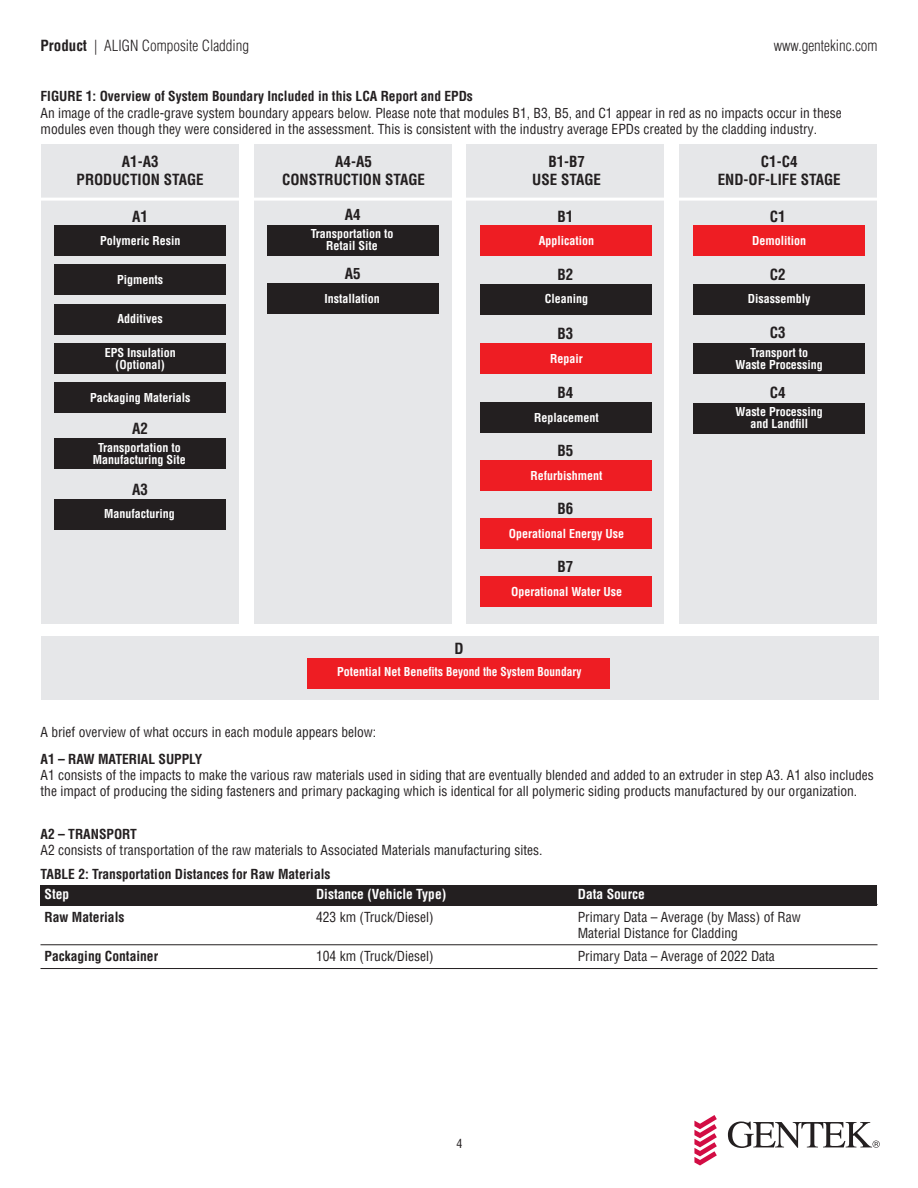
<style>
.page{position:relative;width:918px;height:1188px;background:#fff}
.page>*{position:absolute;margin:0;border:0;box-sizing:border-box;transform-origin:0 0}
.t1{font:700 condensed 15px/18px "Helvetica LT Pro";color:#231f20;text-align:center}
.t2{font:300 condensed 15px "Helvetica LT Pro";color:#231f20}
.t3{font:condensed 13.5px/16.2px "Helvetica LT Pro";color:#231f20}
.t4{font:700 condensed 13.5px "Helvetica LT Pro";color:#231f20}
.t5{font:700 condensed 13.5px "Helvetica LT Pro";color:#fff}
.t6{font:700 condensed 12px/12px "Helvetica LT Pro";color:#fff;text-align:center}
.t7{font:condensed 12px "Helvetica LT Pro";color:#231f20}
.s1{font-weight:700}
</style>
<div class="page">
<svg style="left:694px;top:1115px;width:23px;height:50px"></svg>
<svg style="left:728px;top:1121px;width:152px;height:27px"></svg>
<div style="left:466px;top:144px;width:198px;height:480px;background:#e6e7e9"></div>
<div style="left:679px;top:144px;width:198px;height:480px;background:#e6e7e9"></div>
<div style="left:41px;top:636px;width:838px;height:64px;background:#e6e7e9"></div>
<div style="left:308px;top:658px;width:302px;height:30px;background:#ee1d23"></div>
<div style="left:693px;top:225px;width:172px;height:31px;background:#ee1d23"></div>
<div style="left:481px;top:225px;width:171px;height:31px;background:#ee1d23"></div>
<div style="left:481px;top:577px;width:171px;height:30px;background:#ee1d23"></div>
<div style="left:481px;top:518px;width:171px;height:31px;background:#ee1d23"></div>
<div style="left:481px;top:460px;width:171px;height:31px;background:#ee1d23"></div>
<div style="left:481px;top:344px;width:171px;height:30px;background:#ee1d23"></div>
<div style="left:40px;top:885px;width:838px;height:20px;background:#231f20"></div>
<hr style="left:40px;top:968px;width:838px;height:1px;background:#231f20">
<hr style="left:40px;top:945px;width:838px;height:1px;background:#231f20">
<div style="left:41px;top:144px;width:198px;height:480px;background:#e6e7e9"></div>
<div style="left:54px;top:383px;width:172px;height:30px;background:#231f20"></div>
<div style="left:54px;top:439px;width:172px;height:30px;background:#231f20"></div>
<div style="left:54px;top:499px;width:172px;height:30px;background:#231f20"></div>
<div style="left:54px;top:304px;width:172px;height:30px;background:#231f20"></div>
<div style="left:54px;top:343px;width:172px;height:31px;background:#231f20"></div>
<div style="left:254px;top:144px;width:198px;height:480px;background:#e6e7e9"></div>
<div style="left:267px;top:225px;width:171px;height:30px;background:#231f20"></div>
<div style="left:267px;top:283px;width:171px;height:30px;background:#231f20"></div>
<div style="left:481px;top:402px;width:171px;height:31px;background:#231f20"></div>
<div style="left:481px;top:284px;width:171px;height:30px;background:#231f20"></div>
<div style="left:693px;top:403px;width:172px;height:30px;background:#231f20"></div>
<div style="left:693px;top:343px;width:172px;height:31px;background:#231f20"></div>
<div style="left:693px;top:284px;width:172px;height:30px;background:#231f20"></div>
<div style="left:54px;top:265px;width:172px;height:30px;background:#231f20"></div>
<div style="left:54px;top:225px;width:172px;height:31px;background:#231f20"></div>
<hr style="left:35px;top:198px;width:208px;height:3px;background:#fff">
<hr style="left:248px;top:198px;width:208px;height:3px;background:#fff">
<hr style="left:461px;top:198px;width:208px;height:3px;background:#fff">
<hr style="left:674px;top:198px;width:208px;height:3px;background:#fff">
<p class="t2" style="left:40px;top:36px;width:210px"><span class="s1">Product</span> | ALIGN Composite Cladding</p>
<p class="t2" style="left:774px;top:36px;width:105px">www.gentekinc.com</p>
<p class="t4" style="left:40px;top:88px;width:434px">FIGURE 1: Overview of System Boundary Included in this LCA Report and EPDs</p>
<p class="t3" style="left:40px;top:105px;width:803px">An image of the cradle-grave system boundary appears below. Please note that modules B1, B3, B5, and C1 appear in red as no impacts occur in these modules even though they were considered in the assessment. This is consistent with the industry average EPDs created by the cladding industry.</p>
<p class="t1" style="left:77px;top:152px;width:129px">A1-A3<br>PRODUCTION STAGE</p>
<p class="t1" style="left:282px;top:152px;width:144px">A4-A5<br>CONSTRUCTION STAGE</p>
<p class="t1" style="left:532px;top:152px;width:70px">B1-B7<br>USE STAGE</p>
<p class="t1" style="left:718px;top:152px;width:124px">C1-C4<br>END-OF-LIFE STAGE</p>
<p class="t1" style="left:345px;top:206px;width:17px">A4</p>
<p class="t1" style="left:770px;top:207px;width:17px">C1</p>
<p class="t1" style="left:557px;top:207px;width:17px">B1</p>
<p class="t1" style="left:132px;top:207px;width:17px">A1</p>
<p class="t6" style="left:311px;top:227px;width:84px">Transportation to<br>Retail Site</p>
<p class="t6" style="left:100px;top:234px;width:82px">Polymeric Resin</p>
<p class="t6" style="left:539px;top:234px;width:57px">Application</p>
<p class="t6" style="left:117px;top:273px;width:48px">Pigments</p>
<p class="t6" style="left:118px;top:313px;width:47px">Additives</p>
<p class="t6" style="left:105px;top:346px;width:73px">EPS Insulation (Optional)</p>
<p class="t6" style="left:90px;top:391px;width:102px">Packaging Materials</p>
<p class="t1" style="left:132px;top:420px;width:17px">A2</p>
<p class="t6" style="left:93px;top:441px;width:95px">Transportation to<br>Manufacturing Site</p>
<p class="t1" style="left:132px;top:480px;width:17px">A3</p>
<p class="t6" style="left:104px;top:508px;width:72px">Manufacturing</p>
<p class="t1" style="left:345px;top:264px;width:17px">A5</p>
<p class="t6" style="left:324px;top:292px;width:57px">Installation</p>
<p class="t1" style="left:454px;top:639px;width:11px">D</p>
<p class="t1" style="left:557px;top:265px;width:17px">B2</p>
<p class="t6" style="left:545px;top:293px;width:45px">Cleaning</p>
<p class="t1" style="left:557px;top:324px;width:17px">B3</p>
<p class="t6" style="left:550px;top:352px;width:34px">Repair</p>
<p class="t1" style="left:557px;top:383px;width:17px">B4</p>
<p class="t6" style="left:534px;top:411px;width:66px">Replacement</p>
<p class="t1" style="left:557px;top:441px;width:17px">B5</p>
<p class="t6" style="left:531px;top:469px;width:73px">Refurbishment</p>
<p class="t1" style="left:557px;top:499px;width:17px">B6</p>
<p class="t6" style="left:509px;top:527px;width:117px">Operational Energy Use</p>
<p class="t1" style="left:557px;top:557px;width:17px">B7</p>
<p class="t6" style="left:511px;top:585px;width:113px">Operational Water Use</p>
<p class="t6" style="left:337px;top:666px;width:246px">Potential Net Benefits Beyond the System Boundary</p>
<p class="t6" style="left:752px;top:234px;width:56px">Demolition</p>
<p class="t1" style="left:770px;top:265px;width:17px">C2</p>
<p class="t6" style="left:748px;top:292px;width:64px">Disassembly</p>
<p class="t1" style="left:770px;top:324px;width:17px">C3</p>
<p class="t6" style="left:736px;top:346px;width:89px">Transport to<br>Waste Processing</p>
<p class="t6" style="left:736px;top:405px;width:89px">Waste Processing and Landfill</p>
<p class="t1" style="left:770px;top:383px;width:17px">C4</p>
<p class="t3" style="left:40px;top:723px;width:337px">A brief overview of what occurs in each module appears below:</p>
<p class="t4" style="left:40px;top:750px;width:163px">A1 – RAW MATERIAL SUPPLY</p>
<p class="t3" style="left:40px;top:767px;width:835px">A1 consists of the impacts to make the various raw materials used in siding that are eventually blended and added to an extruder in step A3. A1 also includes the impact of producing the siding fasteners and primary packaging which is identical for all polymeric siding products manufactured by our organization.</p>
<p class="t4" style="left:40px;top:825px;width:98px">A2 – TRANSPORT</p>
<p class="t3" style="left:40px;top:842px;width:503px">A2 consists of transportation of the raw materials to Associated Materials manufacturing sites.</p>
<p class="t4" style="left:40px;top:865px;width:292px">TABLE 2: Transportation Distances for Raw Materials</p>
<p class="t5" style="left:45px;top:885px;width:26px">Step</p>
<p class="t5" style="left:316px;top:885px;width:132px">Distance (Vehicle Type)</p>
<p class="t5" style="left:578px;top:885px;width:69px">Data Source</p>
<p class="t4" style="left:45px;top:908px;width:81px">Raw Materials</p>
<p class="t3" style="left:316px;top:909px;width:119px">423 km (Truck/Diesel)</p>
<p class="t3" style="left:578px;top:909px;width:225px">Primary Data – Average (by Mass) of Raw<br>Material Distance for Cladding</p>
<p class="t4" style="left:45px;top:947px;width:115px">Packaging Container</p>
<p class="t3" style="left:316px;top:948px;width:119px">104 km (Truck/Diesel)</p>
<p class="t3" style="left:578px;top:948px;width:199px">Primary Data – Average of 2022 Data</p>
<p class="t7" style="left:456px;top:1136px;width:7px">4</p>
</div>
